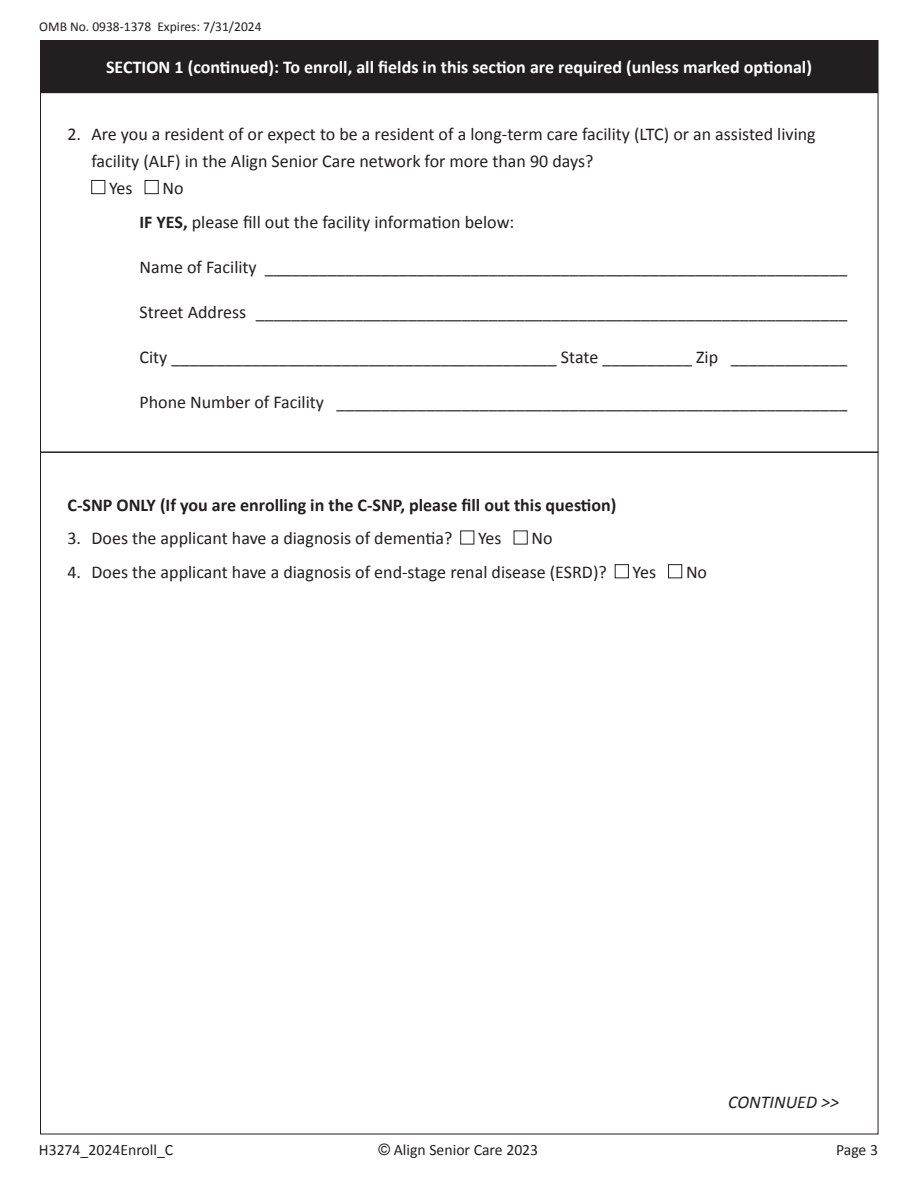
<style>
.page{position:relative;width:918px;height:1188px;background:#fff}
.page>*{position:absolute;margin:0;border:0;box-sizing:border-box;transform-origin:0 0}
.Body_Copy_9_11_5{font:18px "Calibri";color:#231f20}
.t1{font:700 18px "Calibri";color:#fff}
.Body_Copy_9_11_5-2{font:700 18px "Calibri";color:#231f20}
.Body_Copy_9_11_5-3{font:italic 18px "Calibri";color:#231f20}
.t2{font:15.75px "Calibri";color:#231f20}
.t3{font:13.5px "Calibri";color:#231f20}
.s1{font-weight:700}
.s2{font-family:"Arial"}
</style>
<div class="page">
<div style="left:41px;top:40px;width:836px;height:53px;background:#231f20"></div>
<div style="left:92px;top:180px;width:13px;height:14px;border:1px solid #231f20"></div>
<div style="left:145px;top:180px;width:13px;height:14px;border:1px solid #231f20"></div>
<hr style="left:40px;top:451px;width:838px;height:2px;background:#231f20">
<div style="left:460px;top:531px;width:14px;height:13px;border:1px solid #231f20"></div>
<div style="left:615px;top:564px;width:14px;height:14px;border:1px solid #231f20"></div>
<div style="left:668px;top:564px;width:14px;height:14px;border:1px solid #231f20"></div>
<p class="t3" style="left:39px;top:18px;width:224px">OMB No. 0938-1378 Expires: 7/31/2024</p>
<p class="t1" style="left:106px;top:55px;width:707px">SECTION 1 (continued): To enroll, all fields in this section are required (unless marked optional)</p>
<p class="Body_Copy_9_11_5" style="left:68px;top:123px;width:750px">2. Are you a resident of or expect to be a resident of a long-term care facility (LTC) or an assisted living</p>
<p class="Body_Copy_9_11_5" style="left:92px;top:150px;width:504px">facility (ALF) in the Align Senior Care network for more than 90 days?</p>
<p class="Body_Copy_9_11_5" style="left:109px;top:177px;width:25px">Yes</p>
<p class="Body_Copy_9_11_5" style="left:163px;top:177px;width:23px">No</p>
<p class="Body_Copy_9_11_5" style="left:140px;top:210px;width:376px"><span class="s1">IF YES,</span> please fill out the facility information below:</p>
<p class="Body_Copy_9_11_5" style="left:140px;top:255px;width:709px">Name of Facility _________________________________________________________________</p>
<p class="Body_Copy_9_11_5" style="left:140px;top:300px;width:709px">Street Address __________________________________________________________________</p>
<p class="Body_Copy_9_11_5" style="left:140px;top:345px;width:709px">City ___________________________________________ State __________ Zip _____________</p>
<p class="Body_Copy_9_11_5" style="left:140px;top:390px;width:709px">Phone Number of Facility _________________________________________________________</p>
<p class="Body_Copy_9_11_5-2" style="left:68px;top:492px;width:550px">C-SNP ONLY (If you are enrolling in the C-SNP, please fill out this question)</p>
<p class="Body_Copy_9_11_5" style="left:68px;top:527px;width:386px">3. Does the applicant have a diagnosis of dementia?</p>
<p class="Body_Copy_9_11_5" style="left:478px;top:527px;width:25px">Yes</p>
<p class="Body_Copy_9_11_5" style="left:532px;top:527px;width:23px">No</p>
<p class="Body_Copy_9_11_5" style="left:68px;top:561px;width:541px">4. Does the applicant have a diagnosis of end-stage renal disease (ESRD)?</p>
<p class="Body_Copy_9_11_5" style="left:633px;top:561px;width:25px">Yes</p>
<p class="Body_Copy_9_11_5" style="left:686px;top:561px;width:23px">No</p>
<p class="Body_Copy_9_11_5-3" style="left:728px;top:1091px;width:112px">CONTINUED &gt;&gt;</p>
<p class="t2" style="left:39px;top:1140px;width:136px">H3274_2024Enroll_C</p>
<p class="t2" style="left:379px;top:1140px;width:161px"><span class="s2">©</span> Align Senior Care 2023</p>
<p class="t2" style="left:836px;top:1140px;width:44px">Page 3</p>
</div>
